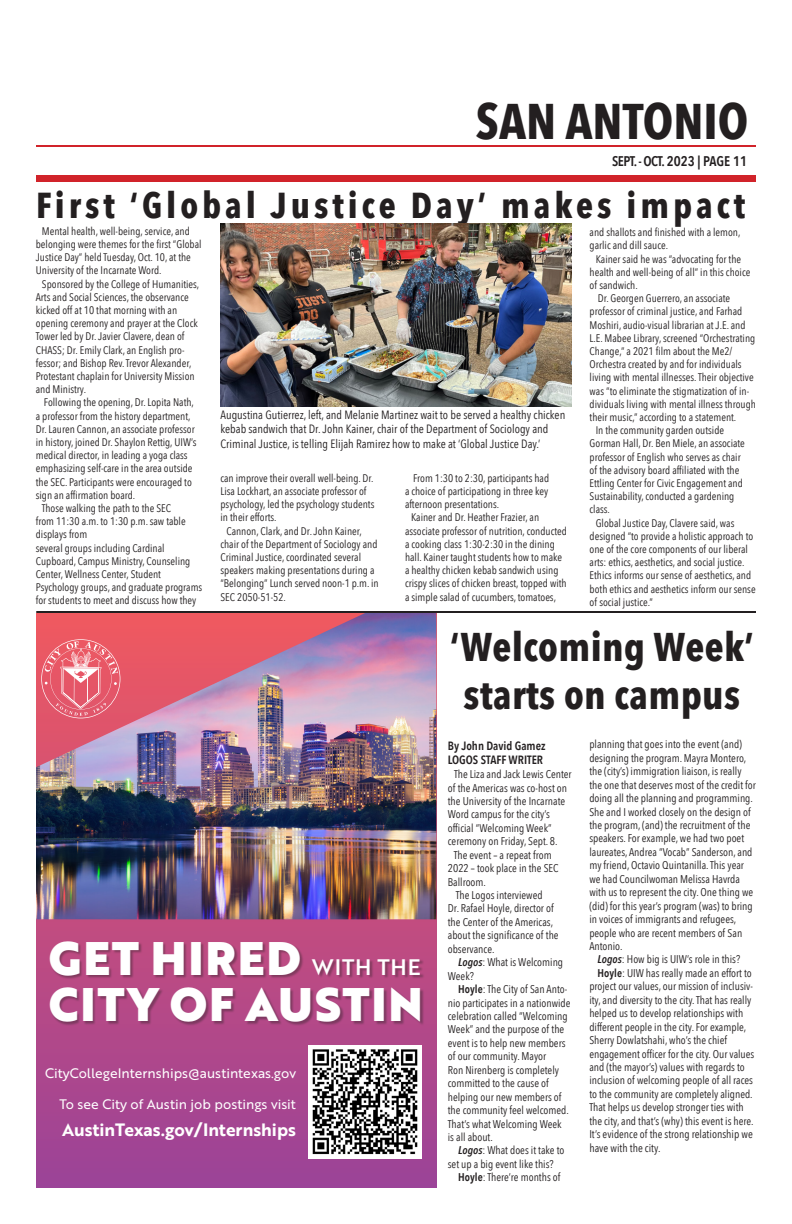
<style>
.page{position:relative;width:792px;height:1224px;background:#fff}
.page>*{position:absolute;margin:0;border:0;box-sizing:border-box;transform-origin:0 0}
.t1{font:700 50px "Avenir Next Condensed";color:#231f20}
.t2{font:45.8px/45.8px "Brother 1816 Black";letter-spacing:.04em;color:#fff}
.t3{font:700 40px/48px "Avenir Next Condensed";letter-spacing:.01em;color:#231f20;text-align:center}
.t4{font:700 36px "Avenir Next Condensed";letter-spacing:.11em;color:#231f20}
.t5{font:17.4px "Brother 1816 Bold";color:#fff}
.t6{font:600 14px "Avenir Next Condensed";letter-spacing:-.025em;color:#231f20}
.t7{font:13.4px "Brother 1816 Regular";color:#fff}
.t8{font:12px/14.4px "Avenir Next Condensed";color:#231f20}
.t9{font:600 12px "Avenir Next Condensed";color:#231f20}
.t10{font:11.4px "Avenir Next Condensed";color:#231f20}
.t11{font:11.2px/13.4px "Avenir Next Condensed";color:#231f20}
.t12{font:11px/13.2px "Avenir Next Condensed";color:#231f20}
.s1{font-family:"Brother 1816 Medium";font-size:21.8px}
.s2{font-weight:600;font-style:italic}
.s3{font-weight:600}
.s4{font-size:11.4px}
</style>
<div class="page">
<div style="left:36px;top:176px;width:720px;height:6px;background:#d1232a"></div>
<hr style="left:36px;top:145px;width:720px;height:1px;background:#d1232a">
<img style="left:220px;top:224px;width:352px;height:183px">
<hr style="left:36px;top:611px;width:720px;height:2px;background:#231f20">
<svg style="left:36px;top:919px;width:400px;height:269px;background:#ab478d"></svg>
<div style="left:51px;top:942px;width:374px;height:84px;background:#231f20;opacity:.38"></div>
<img style="left:309px;top:1045px;width:113px;height:113px">
<img style="left:36px;top:613px;width:400px;height:306px">
<p class="t1" style="left:476px;top:91px;width:274px">SAN ANTONIO</p>
<p class="t6" style="left:612px;top:149px;width:136px">SEPT.-OCT.2023 | PAGE 11</p>
<p class="t4" style="left:36px;top:183px;width:711px">First ‘Global Justice Day’ makes impact</p>
<p class="t12" style="left:36px;top:224px;width:167px;text-indent:6px">Mental health, well-being, service, and belonging were themes for the first “Global Justice Day” held Tuesday, Oct. 10, at the University of the Incarnate Word.</p>
<p class="t12" style="left:36px;top:277px;width:165px;text-indent:6px">Sponsored by the College of Humanities, Arts and Social Sciences, the observance kicked off at 10 that morning with an opening ceremony and prayer at the Clock Tower led by Dr. Javier Clavere, dean of CHASS; Dr. Emily Clark, an English pro&shy;fessor; and Bishop Rev. Trevor Alexander, Protestant chaplain for University Mission and Ministry.</p>
<p class="t12" style="left:36px;top:395px;width:162px;text-indent:8px">Following the opening, Dr. Lopita Nath, a professor from the history department, Dr. Lauren Cannon, an associate professor in history, joined Dr. Shaylon Rettig, UIW’s medical director, in leading a yoga class emphasizing self-care in the area outside the SEC. Participants were encouraged to sign an affirmation board.</p>
<p class="t12" style="left:36px;top:501px;width:151px;text-indent:6px">Those walking the path to the SEC from 11:30 a.m. to 1:30 p.m. saw table displays from</p>
<p class="t12" style="left:36px;top:541px;width:168px">several groups including Cardinal Cupboard, Campus Ministry, Counseling Center, Wellness Center, Student Psychology groups, and graduate programs for students to meet and discuss how they</p>
<p class="t12" style="left:590px;top:225px;width:152px">and shallots and finished with a lemon, garlic and dill sauce.</p>
<p class="t12" style="left:590px;top:252px;width:162px;text-indent:6px">Kainer said he was “advocating for the health and well-being of all” in this choice of sandwich.</p>
<p class="t12" style="left:590px;top:291px;width:168px;text-indent:8px">Dr. Georgen Guerrero, an associate professor of criminal justice, and Farhad Moshiri, audio-visual librarian at J.E. and L.E. Mabee Library, screened “Orchestrating Change,” a 2021 film about the Me2/ Orchestra created by and for individuals living with mental illnesses. Their objective was “to eliminate the stigmatization of in&shy;dividuals living with mental illness through their music,” according to a statement.</p>
<p class="t12" style="left:590px;top:423px;width:157px;text-indent:6px">In the community garden outside Gorman Hall, Dr. Ben Miele, an associate professor of English who serves as chair of the advisory board affiliated with the Ettling Center for Civic Engagement and Sustainability, conducted a gardening class.</p>
<p class="t12" style="left:590px;top:516px;width:168px;text-indent:6px">Global Justice Day, Clavere said, was designed “to provide a holistic approach to one of the core components of our liberal arts: ethics, aesthetics, and social justice.<br>Ethics informs our sense of aesthetics, and both ethics and aesthetics inform our sense of social justice.”</p>
<p class="t8" style="left:220px;top:407px;width:346px">Augustina Gutierrez, left, and Melanie Martinez wait to be served a healthy chicken kebab sandwich that Dr. John Kainer, chair of the Department of Sociology and<br>Criminal Justice, is telling Elijah Ramirez how to make at ‘Global Justice Day.’</p>
<p class="t12" style="left:220px;top:471px;width:155px">can improve their overall well-being. Dr.<br>Lisa Lockhart, an associate professor of psychology, led the psychology students in their efforts.</p>
<p class="t12" style="left:220px;top:524px;width:160px;text-indent:6px">Cannon, Clark, and Dr. John Kainer, chair of the Department of Sociology and Criminal Justice, coordinated several speakers making presentations during a “Belonging” Lunch served noon-1 p.m. in SEC 2050-51-52.</p>
<p class="t12" style="left:405px;top:471px;width:146px;text-align:justify;text-indent:8px">From 1:30 to 2:30, participants had a choice of participationg in three key afternoon presentations.</p>
<p class="t12" style="left:405px;top:510px;width:163px;text-indent:6px">Kainer and Dr. Heather Frazier, an associate professor of nutrition, conducted a cooking class 1:30-2:30 in the dining hall. Kainer taught students how to make a healthy chicken kebab sandwich using crispy slices of chicken breast, topped with a simple salad of cucumbers, tomatoes,</p>
<p class="t2" style="left:49px;top:934px;width:376px">GET HIRED <span class="s1">WITH THE<br></span>CITY OF AUSTIN</p>
<p class="t7" style="left:45px;top:1063px;width:252px">CityCollegeInternships@austintexas.gov</p>
<p class="t7" style="left:60px;top:1095px;width:238px">To see City of Austin job postings visit</p>
<p class="t5" style="left:62px;top:1116px;width:235px">AustinTexas.gov/Internships</p>
<p class="t3" style="left:450px;top:623px;width:305px">‘Welcoming Week’ starts on campus</p>
<p class="t9" style="left:448px;top:735px;width:99px">By John David Gamez</p>
<p class="t9" style="left:448px;top:750px;width:97px">LOGOS STAFF WRITER</p>
<p class="t11" style="left:448px;top:767px;width:125px;text-indent:6px">The Liza and Jack Lewis Center of the Americas was co-host on the University of the Incarnate<br>Word campus for the city’s official “Welcoming Week” ceremony on Friday, Sept. 8.</p>
<p class="t11" style="left:448px;top:848px;width:112px;text-indent:6px">The event – a repeat from<br>2022 – took place in the SEC<br>Ballroom.</p>
<p class="t11" style="left:448px;top:888px;width:112px;text-indent:8px">The Logos interviewed<br>Dr. Rafael Hoyle, director of the Center of the Americas, about the significance of the observance.</p>
<p class="t11" style="left:448px;top:955px;width:117px;text-indent:10px"><span class="s2">Logos</span>: What is Welcoming<br>Week?</p>
<p class="t11" style="left:448px;top:982px;width:124px;text-indent:10px"><span class="s3">Hoyle</span>: The City of San Anto&shy;nio participates in a nationwide celebration called “Welcoming<br>Week” and the purpose of the event is to help new members of our community. Mayor<br>Ron Nirenberg is completely committed to the cause of helping our new members of the community feel welcomed.<br>That’s what Welcoming Week is all about.</p>
<p class="t11" style="left:448px;top:1143px;width:118px;text-indent:10px"><span class="s2">Logos</span>: What does it take to set up a big event like this?</p>
<p class="t11" style="left:458px;top:1170px;width:104px"><span class="s3">Hoyle</span>: There’re months of</p>
<p class="t11" style="left:589px;top:737px;width:168px">planning that goes into the event (and) designing the program. Mayra Montero, the (city’s) immigration liaison, is really the one that deserves most of the credit for doing all the planning and programming.<br>She and I worked closely on the design of the program, (and) the recruitment of the speakers. For example, we had two poet laureates, Andrea “Vocab” Sanderson, and my friend, Octavio Quintanilla. This year we had Councilwoman Melissa Havrda with us to represent the city. One thing we (did) for this year’s program (was) to bring in voices of immigrants and refugees, people who are recent members of San Antonio.</p>
<p class="t11" style="left:598px;top:952px;width:144px"><span class="s2">Logos</span>: How big is UIW’s role in this?</p>
<p class="t11" style="left:589px;top:966px;width:167px;text-indent:8px"><span class="s3">Hoyle</span>: UIW has really made an effort to project our values, our mission of inclusiv&shy;ity, and diversity to the city. That has really helped us to develop relationships with different people in the city. For example, Sherry Dowlatshahi, who’s the chief engagement officer for the city. Our values and (the mayor’s) values with regards to inclusion of welcoming people of all races to the community are completely aligned.<br>That helps us develop stronger ties with the city, and that’s (why) this event is here.<br>It’s evidence of the strong <span class="s4">relationship we</span></p>
<p class="t10" style="left:589px;top:1138px;width:73px">have with the city.</p>
</div>
